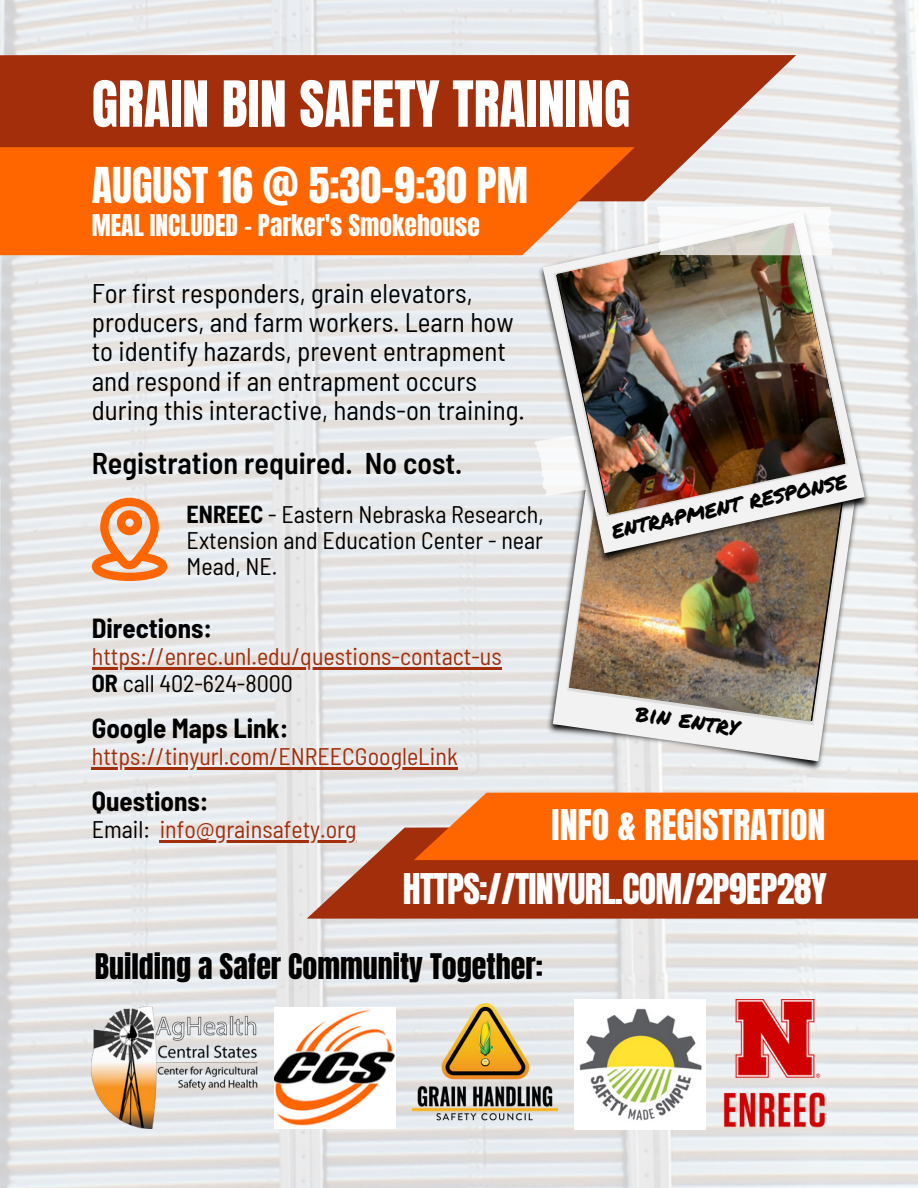
<style>
.page{position:relative;width:918px;height:1188px;background:#fff}
.page>*{position:absolute;margin:0;border:0;box-sizing:border-box;transform-origin:0 0}
.t1{font:54px "Anton";color:#fff}
.t2{font:42px "Anton";color:#fff}
.t3{font:36px "Anton";letter-spacing:-.02em;color:#fff}
.t4{font:36px "Anton";color:#fff}
.t5{font:30px "Anton";color:#000}
.t6{font:600 semi-condensed 30px "Barlow";color:#000}
.t7{font:semi-condensed 27px/29.2px "Barlow";color:#000}
.t8{font:700 semi-condensed 27px "Barlow";color:#000}
.t9{font:25.5px "Anton";color:#fff}
.t10{font:semi-condensed 24px/27px "Barlow";color:#a22e0b}
.t11{font:semi-condensed 24px/25.8px "Barlow";color:#000;text-align:justify}
.t12{font:24px "Permanent Marker";color:#000}
.s1{font-weight:700}
.s2{font-weight:700;color:#000}
.s3{color:#000}
</style>
<div class="page">
<img style="left:0;top:0;width:918px;height:1188px">
<svg style="left:0;top:55px;width:796px;height:146px;background:#ac482a"></svg>
<img style="left:541px;top:571px;width:328px;height:207px">
<svg style="left:553px;top:571px;width:306px;height:190px;fill:#eff1f2"></svg>
<img style="left:569px;top:571px;width:276px;height:151px">
<img style="left:532px;top:204px;width:345px;height:367px">
<svg style="left:543px;top:211px;width:322px;height:342px"></svg>
<svg style="left:554px;top:221px;width:294px;height:296px;fill:#f0f2f2"></svg>
<img style="left:557px;top:223px;width:288px;height:292px">
<svg style="left:655px;top:201px;width:180px;height:60px"></svg>
<svg style="left:0;top:147px;width:635px;height:108px;background:#fb6d0f"></svg>
<svg style="left:307px;top:827px;width:611px;height:92px;background:#aa4324"></svg>
<svg style="left:414px;top:793px;width:504px;height:67px;background:#fb6c0d"></svg>
<img style="left:92px;top:1007px;width:165px;height:121px">
<img style="left:412px;top:1004px;width:145px;height:120px">
<img style="left:275px;top:1008px;width:120px;height:120px">
<img style="left:575px;top:999px;width:130px;height:131px">
<img style="left:723px;top:999px;width:103px;height:128px">
<svg style="left:92px;top:498px;width:75px;height:83px;background:#f2ab7d"></svg>
<hr style="left:92px;top:667px;width:410px;height:2px;background:#a22e0b">
<hr style="left:92px;top:767px;width:366px;height:2px;background:#a22e0b">
<hr style="left:160px;top:840px;width:55px;height:2px;background:#a22e0b">
<hr style="left:215px;top:840px;width:142px;height:2px;background:#a22e0b">
<h1 class="t1" style="left:92px;top:65px;width:540px">GRAIN BIN SAFETY TRAINING</h1>
<h2 class="t2" style="left:92px;top:155px;width:438px">AUGUST 16 @ 5:30-9:30 PM</h2>
<p class="t9" style="left:92px;top:207px;width:390px">MEAL INCLUDED - Parker's Smokehouse</p>
<p class="t7" style="left:92px;top:277px;width:435px">For first responders, grain elevators, producers, and farm workers. Learn how to identify hazards, prevent entrapment and respond if an entrapment occurs during this interactive, hands-on training.</p>
<p class="t6" style="left:92px;top:444px;width:372px">Registration required. No cost.</p>
<p class="t11" style="left:187px;top:501px;width:359px"><span class="s1">ENREEC</span> - Eastern Nebraska Research, Extension and Education Center - near Mead, NE.</p>
<p class="t12" style="left:608px;top:512px;width:242px;rotate:-12deg">entrapment response</p>
<p class="t8" style="left:92px;top:611px;width:122px">Directions:</p>
<p class="t10" style="left:92px;top:642px;width:411px">https://enrec.unl.edu/questions-contact-us<br><span class="s2">OR</span> <span class="s3">call 402-624-8000</span></p>
<p class="t8" style="left:92px;top:711px;width:198px">Google Maps Link:</p>
<p class="t10" style="left:92px;top:742px;width:368px">https://tinyurl.com/ENREECGoogleLink</p>
<p class="t8" style="left:92px;top:784px;width:118px">Questions:</p>
<p class="t10" style="left:92px;top:815px;width:266px"><span class="s3">Email:</span> info@grainsafety.org</p>
<p class="t12" style="left:639px;top:695px;width:106px;rotate:8deg">bin entry</p>
<h3 class="t4" style="left:552px;top:799px;width:275px">INFO &amp; REGISTRATION</h3>
<h3 class="t3" style="left:403px;top:863px;width:426px">HTTPS://TINYURL.COM/2P9EP28Y</h3>
<p class="t5" style="left:95px;top:944px;width:450px">Building a Safer Community Together:</p>
</div>
